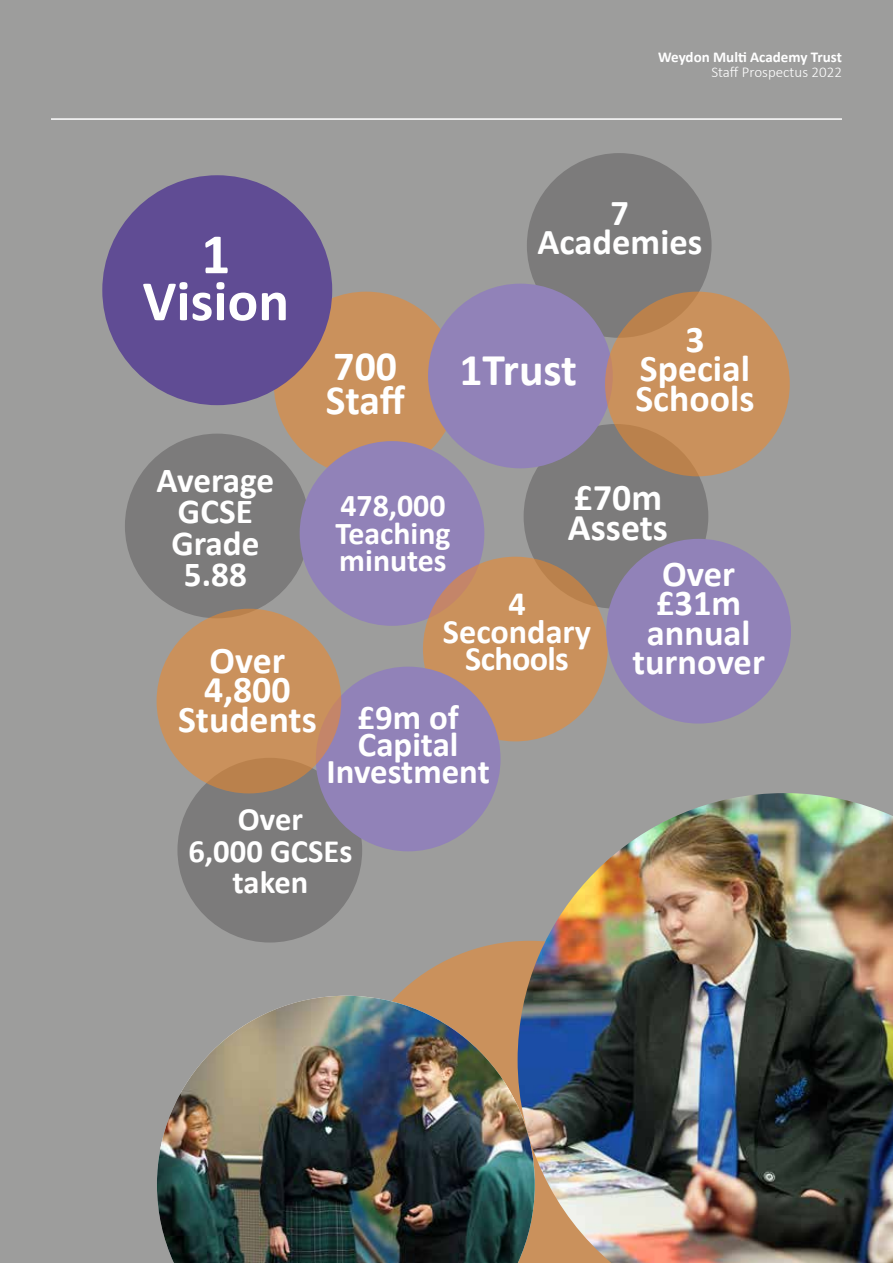
<style>
.page{position:relative;width:893px;height:1263px;background:#9d9d9c}
.page>*{position:absolute;margin:0;border:0;box-sizing:border-box;transform-origin:0 0}
.t1{font:700 57.3px/47px "Calibri";color:#fff;text-align:center}
.t2{font:700 45.6px "Calibri";color:#fff}
.t3{font:700 41.7px/33.9px "Calibri";color:#fff}
.t4{font:700 37.8px/29.5px "Calibri";color:#fff;text-align:center}
.t5{font:700 36.6px/29.4px "Calibri";color:#fff;text-align:center}
.t6{font:700 36.45px/29.4px "Calibri";color:#fff;text-align:center}
.t7{font:700 35.25px/31.3px "Calibri";color:#fff;text-align:center}
.t8{font:700 34.8px/27.2px "Calibri";color:#fff;text-align:center}
.t9{font:700 34.2px/27.6px "Calibri";color:#fff;text-align:center}
.t10{font:700 32.55px/31.2px "Calibri";color:#fff;text-align:center}
.t11{font:700 31.8px/27.5px "Calibri";color:#fff}
.t12{font:700 15px "Calibri";color:#fff}
.t13{font:300 15px "Calibri";color:#fff}
</style>
<div class="page">
<hr style="left:51px;top:118px;width:791px;height:2px;background:#fff">
<div style="left:125px;top:434px;width:185px;height:184px;background:#7c7b7b;border-radius:50%"></div>
<div style="left:274px;top:292px;width:184px;height:184px;background:#ca915c;border-radius:50%"></div>
<div style="left:300px;top:441px;width:184px;height:185px;background:#9182b8;border-radius:50%"></div>
<div style="left:524px;top:424px;width:184px;height:185px;background:#7c7b7b;border-radius:50%"></div>
<svg style="left:423px;top:556px;width:185px;height:186px"></svg>
<div style="left:527px;top:153px;width:185px;height:185px;background:#7c7b7b;border-radius:50%"></div>
<div style="left:177px;top:758px;width:185px;height:184px;background:#7c7b7b;border-radius:50%"></div>
<div style="left:606px;top:539px;width:185px;height:184px;background:#9182b8;border-radius:50%"></div>
<div style="left:316px;top:667px;width:184px;height:184px;background:#9182b8;border-radius:50%"></div>
<div style="left:428px;top:284px;width:185px;height:184px;background:#9182b8;border-radius:50%"></div>
<div style="left:605px;top:292px;width:185px;height:184px;background:linear-gradient(to bottom,#c78f5a,#c78e59);border-radius:50%"></div>
<div style="left:102px;top:175px;width:230px;height:230px;background:#604c94;border-radius:50%"></div>
<svg style="left:157px;top:609px;width:184px;height:184px;background:#c88f5a"></svg>
<svg style="left:341px;top:941px;width:177px;height:55px"></svg>
<img style="left:518px;top:793px;width:375px;height:470px">
<img style="left:157px;top:996px;width:378px;height:267px">
<p class="t12" style="left:658px;top:48px;width:185px">Weydon Multi Academy Trust</p>
<p class="t13" style="left:711px;top:63px;width:132px">Staff Prospectus 2022</p>
<h1 class="t1" style="left:143px;top:231px;width:148px">1<br>Vision</h1>
<p class="t3" style="left:326px;top:349px;width:81px">700<br>Staff</p>
<p class="t5" style="left:537px;top:198px;width:166px">7<br>Academies</p>
<p class="t2" style="left:459px;top:341px;width:119px">1Trust</p>
<p class="t4" style="left:635px;top:325px;width:121px">3<br>Special<br>Schools</p>
<p class="t7" style="left:157px;top:465px;width:119px">Average<br>GCSE<br>Grade<br>5.88</p>
<p class="t4" style="left:178px;top:645px;width:140px">Over<br>4,800<br>Students</p>
<p class="t4" style="left:568px;top:483px;width:102px;text-align:left">£70m<br>Assets</p>
<p class="t11" style="left:335px;top:492px;width:117px">478,000<br>Teaching minutes</p>
<p class="t9" style="left:443px;top:590px;width:150px">4<br>Secondary<br>Schools</p>
<p class="t6" style="left:632px;top:559px;width:134px">Over £31m annual turnover</p>
<p class="t8" style="left:327px;top:704px;width:165px">£9m of<br>Capital<br>Investment</p>
<p class="t10" style="left:188px;top:804px;width:166px">Over<br>6,000 GCSEs taken</p>
</div>
